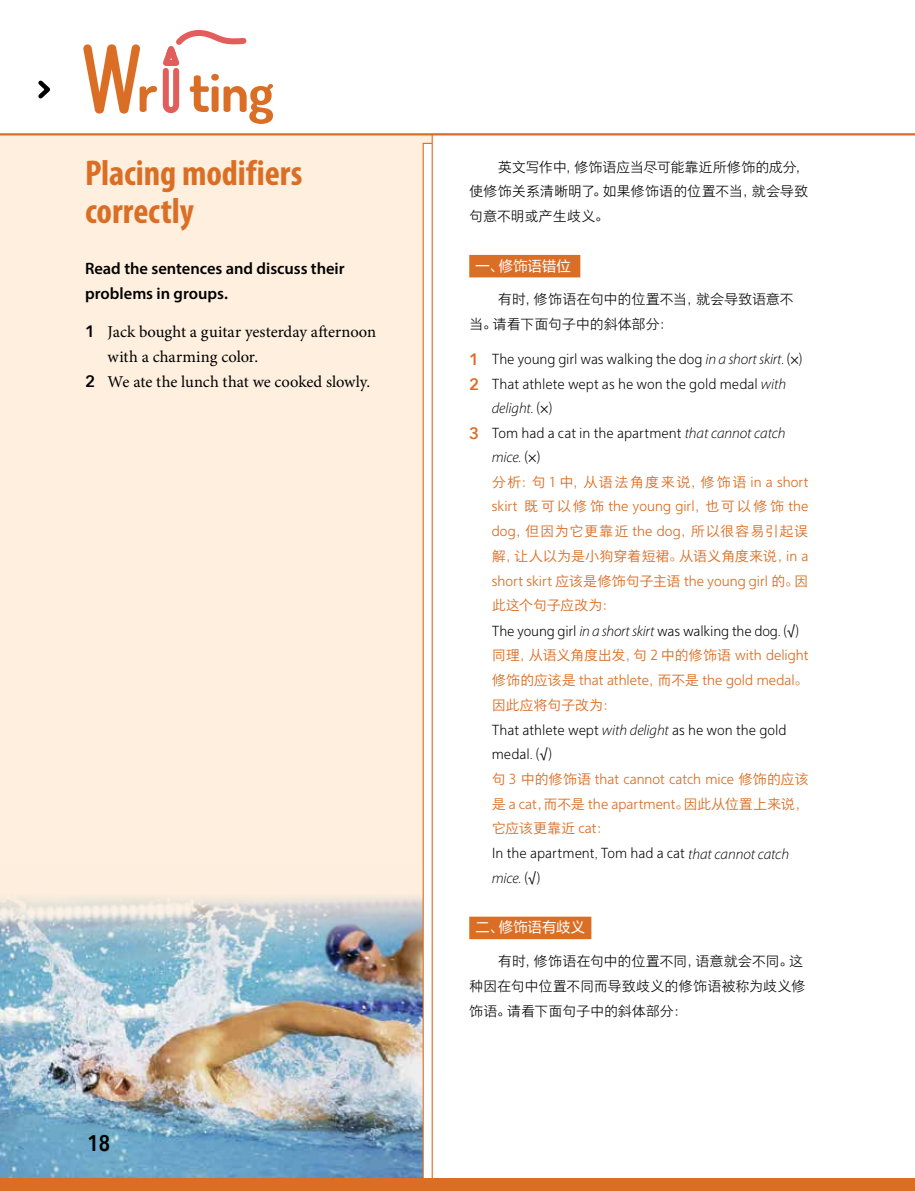
<style>
.page{position:relative;width:915px;height:1191px;background:#fff}
.page>*{position:absolute;margin:0;border:0;box-sizing:border-box;transform-origin:0 0}
.t1{font:700 54px "Dosis";color:#db6e25}
.t2{font:700 condensed 36px/37.5px "Myriad Pro";color:#db6e25}
.t3{font:600 22.5px "Avenir Next Condensed";color:#000}
.t4{font:16.5px "Minion Pro";color:#000}
.t5{font:600 16.5px/24.8px "Myriad Pro";color:#000}
.t6{font:italic 300 15px "Myriad Pro";letter-spacing:-.005em;color:#000}
.t7{font:14.25px/24.8px "FZYOUHK 504 L GBK1 0";letter-spacing:-.01em;color:#000}
.t8{font:14.25px/24.8px "FZYOUHS 506 L GB1 0";letter-spacing:-.005em;color:#db6e25;text-align:justify}
.t9{font:14.25px "FZLTHJW GB1 0";letter-spacing:.015em;color:#fff}
.s1{font-family:"Avenir Next";font-weight:600}
.s2{font-family:"Avenir Next";font-weight:600;font-size:16.5px;color:#db6e25}
.s3{font-family:"Myriad Pro";font-weight:300;font-style:italic;font-size:15px}
.s4{font-family:"Myriad Pro"}
.s5{font-family:"FZYOUHK 504 L GBK1 0";font-weight:400;font-style:normal;font-size:14.25px}
.s6{font-weight:400;font-style:normal;font-size:14.25px}
</style>
<div class="page">
<div style="left:0;top:135px;width:914px;height:1056px;background:#feefde"></div>
<svg style="left:38px;top:80px;width:12px;height:19px"></svg>
<svg style="left:83px;top:44px;width:57px;height:70px"></svg>
<svg style="left:162px;top:30px;width:85px;height:84px"></svg>
<img style="left:0;top:897px;width:422px;height:281px">
<div style="left:431px;top:135px;width:483px;height:1043px;background:#fff"></div>
<div style="left:469px;top:255px;width:111px;height:22px;background:#db6e25"></div>
<div style="left:469px;top:916px;width:122px;height:23px;background:#db6e25"></div>
<svg style="left:914px;top:1178px;width:1px;height:13px"></svg>
<div style="left:0;top:1178px;width:914px;height:13px;background:#db6e25"></div>
<hr style="left:0;top:133px;width:914px;height:2px;background:#db6e25">
<h1 class="t1" style="left:137px;top:57px;width:138px">r ing</h1>
<h2 class="t2" style="left:85px;top:153px;width:219px">Placing modifiers correctly</h2>
<p class="t5" style="left:85px;top:256px;width:261px">Read the sentences and discuss their problems in groups.</p>
<p class="t4" style="left:85px;top:321px;width:292px"><span class="s1">1</span> Jack bought a guitar yesterday afternoon</p>
<p class="t4" style="left:108px;top:346px;width:152px">with a charming color.</p>
<p class="t4" style="left:85px;top:370px;width:286px"><span class="s1">2</span> We ate the lunch that we cooked slowly.</p>
<h3 class="t3" style="left:88px;top:1123px;width:24px">18</h3>
<p class="t7" style="left:469px;top:155px;width:341px;text-align:justify;text-indent:28px">英文写作中，修饰语应当尽可能靠近所修饰的成分，使修饰关系清晰明了。如果修饰语的位置不当，就会导致句意不明或产生歧义。</p>
<p class="t9" style="left:475px;top:258px;width:97px">一、修饰语错位</p>
<p class="t7" style="left:469px;top:287px;width:326px;text-indent:28px">有时，修饰语在句中的位置不当，就会导致语意不当。请看下面句子中的斜体部分：</p>
<p class="t7" style="left:469px;top:347px;width:334px"><span class="s2">1</span> The young girl was walking the dog <span class="s3">in a short skirt</span>. (<span class="s4">×</span>)<br><span class="s2">2</span> That athlete wept as he won the gold medal <span class="s3">with</span></p>
<p class="t6" style="left:491px;top:399px;width:62px">delight<span class="s5">. (</span><span class="s6">×</span><span class="s5">)</span></p>
<p class="t7" style="left:469px;top:421px;width:317px"><span class="s2">3</span> Tom had a cat in the apartment <span class="s3">that cannot catch</span></p>
<p class="t6" style="left:491px;top:448px;width:50px">mice<span class="s5">. (</span><span class="s6">×</span><span class="s5">)</span></p>
<p class="t8" style="left:491px;top:469px;width:318px">分析：句 1 中，从语法角度来说，修饰语 in a short skirt 既可以修饰 the young girl，也可以修饰 the dog，但因为它更靠近 the dog，所以很容易引起误解，让人以为是小狗穿着短裙。从语义角度来说，in a short skirt 应该是修饰句子主语 the young girl 的。因此这个句子应改为：</p>
<p class="t7" style="left:491px;top:618px;width:309px">The young girl <span class="s3">in a short skirt</span> was walking the dog. (<span class="s4">√</span>)</p>
<p class="t8" style="left:491px;top:643px;width:318px">同理，从语义角度出发，句 2 中的修饰语 with delight修饰的应该是 that athlete，而不是 the gold medal。因此应将句子改为：</p>
<p class="t7" style="left:491px;top:718px;width:296px;line-height:24.3px">That athlete wept <span class="s3">with delight</span> as he won the gold medal. (<span class="s4">√</span>)</p>
<p class="t8" style="left:491px;top:766px;width:318px">句 3 中的修饰语 that cannot catch mice 修饰的应该是 a cat，而不是 the apartment。因此从位置上来说，它应该更靠近 cat：</p>
<p class="t7" style="left:491px;top:841px;width:299px">In the apartment, Tom had a cat <span class="s3">that cannot catch</span></p>
<p class="t6" style="left:491px;top:869px;width:50px">mice<span class="s5">. (</span><span class="s6">√</span><span class="s5">)</span></p>
<p class="t9" style="left:475px;top:919px;width:111px">二、修饰语有歧义</p>
<p class="t7" style="left:469px;top:949px;width:337px;text-indent:28px">有时，修饰语在句中的位置不同，语意就会不同。这种因在句中位置不同而导致歧义的修饰语被称为歧义修饰语。请看下面句子中的斜体部分：</p>
</div>
